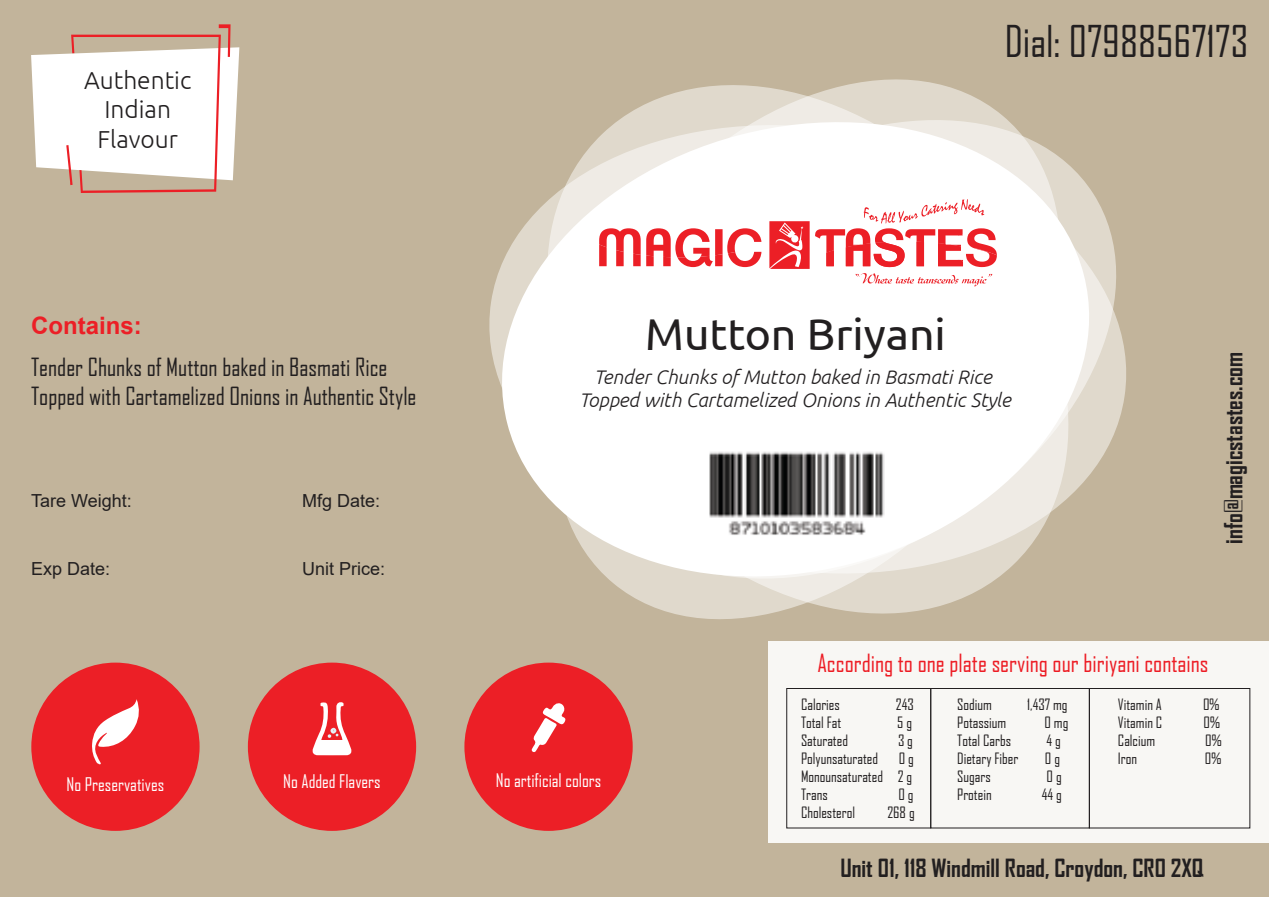
<style>
.page{position:relative;width:1269px;height:897px;background:#c2b49b}
.page>*{position:absolute;margin:0;border:0;box-sizing:border-box;transform-origin:0 0}
.t1{font:44.4px "Ubuntu";color:#221f20}
.t2{font:42px "Agency FB";color:#221f20}
.t3{font:300 24.6px/29.4px "Ubuntu";color:#221f20;text-align:center}
.t4{font:24px/28.8px "Agency FB";color:#221f20}
.t5{font:700 24px "Agency FB";color:#221f20}
.t6{font:24px "Agency FB";color:#ed1c24}
.t7{font:700 24px "Arial";color:#ec1f26}
.t8{font:italic 300 19.5px/23.4px "Ubuntu";color:#221f20;text-align:center}
.t9{font:18px "Agency FB";color:#fff}
.t10{font:18px "Arial";color:#221f20}
.t11{font:15px/18px "Agency FB";color:#221f20;text-align:justify}
</style>
<div class="page">
<div style="left:31px;top:663px;width:169px;height:168px;background:#ec1f26;border-radius:50%"></div>
<svg style="left:92px;top:699px;width:47px;height:66px"></svg>
<div style="left:464px;top:663px;width:169px;height:168px;background:#ec1f26;border-radius:50%"></div>
<svg style="left:531px;top:703px;width:35px;height:49px"></svg>
<div style="left:248px;top:663px;width:168px;height:168px;background:#ec1f26;border-radius:50%"></div>
<svg style="left:312px;top:702px;width:40px;height:53px"></svg>
<svg style="left:649px;top:85px;width:318px;height:529px;fill:#e0d9cc"></svg>
<svg style="left:489px;top:94px;width:625px;height:511px;fill:#fff"></svg>
<svg style="left:599px;top:228px;width:162px;height:39px;background:#f59093"></svg>
<svg style="left:769px;top:199px;width:228px;height:87px;background:#f9bfc1"></svg>
<svg style="left:31px;top:24px;width:208px;height:169px"></svg>
<div style="left:768px;top:641px;width:501px;height:202px;background:#f8f7f4"></div>
<img style="left:682px;top:427px;width:227px;height:113px">
<div style="left:786px;top:688px;width:145px;height:140px;border:1px solid #221f20"></div>
<div style="left:930px;top:688px;width:160px;height:140px;border:1px solid #221f20"></div>
<div style="left:1089px;top:688px;width:161px;height:140px;border:1px solid #221f20"></div>
<h3 class="t3" style="left:84px;top:65px;width:109px">Authentic<br>Indian<br>Flavour</h3>
<h3 class="t7" style="left:31px;top:311px;width:112px">Contains:</h3>
<h3 class="t4" style="left:31px;top:354px;width:387px">Tender Chunks of Mutton baked in Basmati Rice<br>Topped with Cartamelized Onions in Authentic Style</h3>
<p class="t10" style="left:31px;top:494px;width:102px">Tare Weight:</p>
<p class="t10" style="left:31px;top:562px;width:81px">Exp Date:</p>
<p class="t10" style="left:302px;top:494px;width:80px">Mfg Date:</p>
<p class="t10" style="left:302px;top:562px;width:85px">Unit Price:</p>
<h2 class="t2" style="left:1005px;top:23px;width:245px">Dial: 07988567173</h2>
<h1 class="t1" style="left:645px;top:317px;width:302px">Mutton Briyani</h1>
<h3 class="t8" style="left:579px;top:366px;width:433px">Tender Chunks of Mutton baked in Basmati Rice<br>Topped with Cartamelized Onions in Authentic Style</h3>
<h3 class="t5" style="left:1223px;top:544px;width:194px;rotate:-90deg">info@magicstastes.com</h3>
<p class="t9" style="left:67px;top:776px;width:99px">No Preservatives</p>
<p class="t9" style="left:283px;top:773px;width:99px">No Added Flavers</p>
<p class="t9" style="left:496px;top:772px;width:107px">No artificial colors</p>
<h3 class="t6" style="left:817px;top:652px;width:393px">According to one plate serving our biriyani contains</h3>
<p class="t11" style="left:801px;top:696px;width:40px">Calories</p>
<p class="t11" style="left:896px;top:696px;width:19px">243</p>
<p class="t11" style="left:801px;top:714px;width:42px">Total Fat</p>
<p class="t11" style="left:897px;top:714px;width:16px">5 g</p>
<p class="t11" style="left:801px;top:732px;width:49px">Saturated</p>
<p class="t11" style="left:898px;top:732px;width:16px">3 g</p>
<p class="t11" style="left:801px;top:750px;width:79px">Polyunsaturated</p>
<p class="t11" style="left:1118px;top:696px;width:45px">Vitamin A</p>
<p class="t11" style="left:1203px;top:696px;width:18px">0%</p>
<p class="t11" style="left:1118px;top:714px;width:46px">Vitamin C</p>
<p class="t11" style="left:1204px;top:714px;width:18px">0%</p>
<p class="t11" style="left:1118px;top:732px;width:39px">Calcium</p>
<p class="t11" style="left:1205px;top:732px;width:18px">0%</p>
<p class="t11" style="left:1118px;top:750px;width:21px">Iron</p>
<p class="t11" style="left:1205px;top:750px;width:18px">0%</p>
<p class="t11" style="left:957px;top:696px;width:36px">Sodium</p>
<p class="t11" style="left:1027px;top:696px;width:42px">1,437 mg</p>
<p class="t11" style="left:957px;top:714px;width:51px">Potassium</p>
<p class="t11" style="left:1045px;top:714px;width:25px">0 mg</p>
<p class="t11" style="left:957px;top:732px;width:55px">Total Carbs</p>
<p class="t11" style="left:1046px;top:732px;width:16px">4 g</p>
<p class="t11" style="left:957px;top:750px;width:63px">Dietary Fiber</p>
<p class="t11" style="left:1045px;top:750px;width:17px">0 g</p>
<p class="t11" style="left:957px;top:768px;width:35px">Sugars</p>
<p class="t11" style="left:1047px;top:768px;width:17px">0 g</p>
<p class="t11" style="left:957px;top:786px;width:36px">Protein</p>
<p class="t11" style="left:1042px;top:786px;width:22px">44 g</p>
<p class="t11" style="left:801px;top:750px;width:114px;text-indent:98px">0 g Monounsaturated 2 g Trans</p>
<p class="t11" style="left:898px;top:786px;width:17px">0 g</p>
<p class="t11" style="left:801px;top:804px;width:56px">Cholesterol</p>
<p class="t11" style="left:887px;top:804px;width:29px">268 g</p>
<h3 class="t5" style="left:840px;top:858px;width:365px">Unit 01, 118 Windmill Road, Croydon, CR0 2XQ</h3>
</div>
